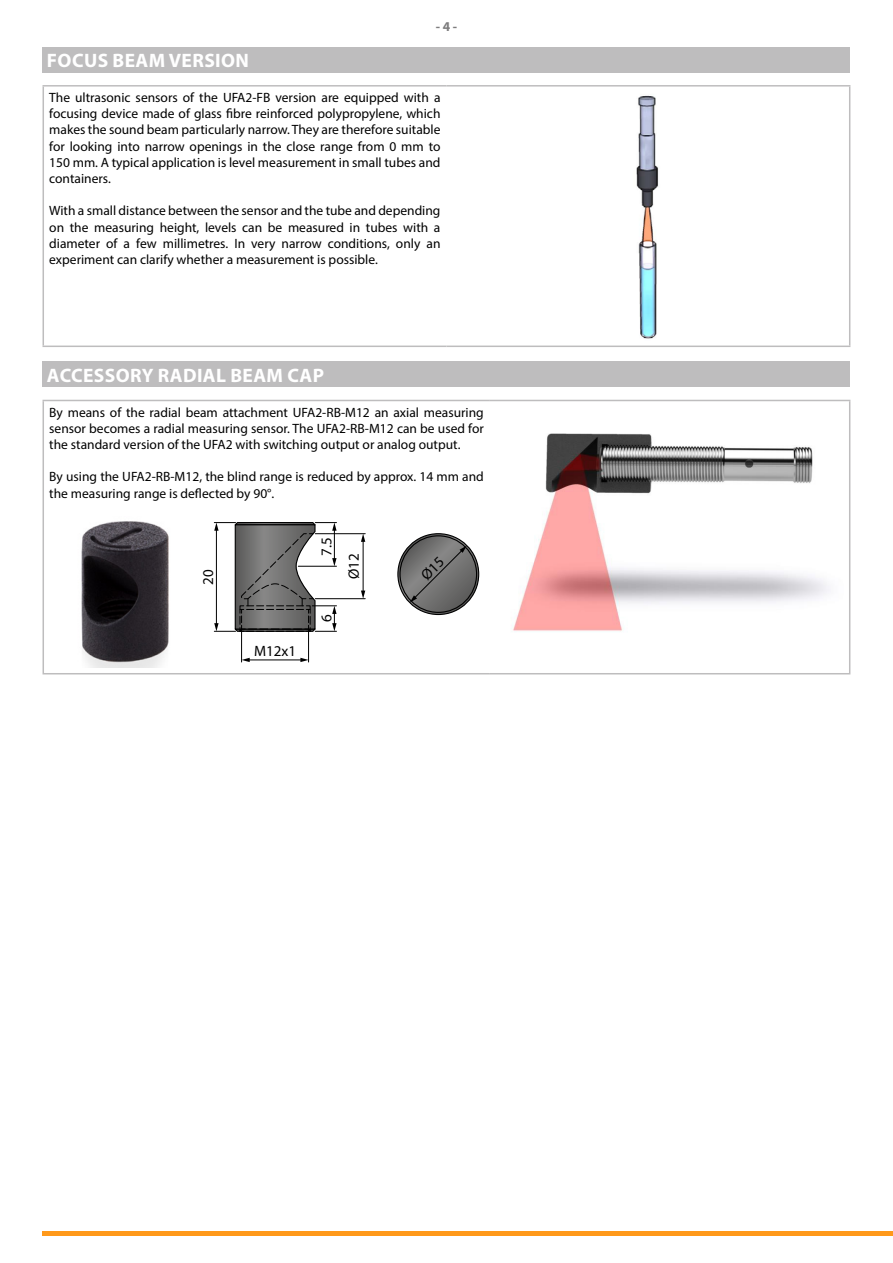
<style>
.page{position:relative;width:893px;height:1263px;background:#fff}
.page>*{position:absolute;margin:0;border:0;box-sizing:border-box;transform-origin:0 0}
.Überschrift_Inhaltsv{font:700 19.5px "Myriad Pro";letter-spacing:.02em;color:#fff}
.t1{font:15px/27.6px "Myriad Pro";color:#000}
.Fließtext{font:13.5px/16.2px "Myriad Pro";color:#000;text-align:justify}
.t2{font:700 13.5px "Myriad Pro";color:#7d7c7d}
</style>
<div class="page">
<hr style="left:43px;top:1231px;width:850px;height:4px;background:#ff991a">
<div style="left:43px;top:47px;width:807px;height:25px;background:#bebdbe"></div>
<hr style="left:43px;top:85px;width:403px;height:2px;background:#bebdbe">
<hr style="left:43px;top:87px;width:1px;height:259px;background:#bebdbe">
<hr style="left:446px;top:85px;width:404px;height:2px;background:#bebdbe">
<hr style="left:849px;top:87px;width:1px;height:259px;background:#bebdbe">
<hr style="left:43px;top:346px;width:403px;height:1px;background:#bebdbe">
<hr style="left:446px;top:346px;width:404px;height:1px;background:#bebdbe">
<img style="left:636px;top:95px;width:22px;height:244px">
<div style="left:43px;top:361px;width:807px;height:26px;background:#bebdbe"></div>
<hr style="left:43px;top:400px;width:447px;height:1px;background:#bebdbe">
<hr style="left:43px;top:401px;width:1px;height:272px;background:#bebdbe">
<hr style="left:490px;top:400px;width:360px;height:1px;background:#bebdbe">
<hr style="left:849px;top:401px;width:1px;height:272px;background:#bebdbe">
<hr style="left:43px;top:673px;width:447px;height:1px;background:#bebdbe">
<hr style="left:490px;top:673px;width:360px;height:1px;background:#bebdbe">
<img style="left:81px;top:521px;width:88px;height:147px">
<svg style="left:398px;top:534px;width:81px;height:80px;background:#5c5c5b"></svg>
<div style="left:399px;top:535px;width:78px;height:78px;border:1px solid #000;border-radius:50%"></div>
<div style="left:397px;top:533px;width:82px;height:82px;border:1px solid #000;border-radius:50%"></div>
<hr style="left:363px;top:540px;width:1px;height:52px;background:#000">
<svg style="left:361px;top:590px;width:4px;height:8px"></svg>
<svg style="left:361px;top:534px;width:4px;height:8px"></svg>
<hr style="left:315px;top:533px;width:50px;height:1px;background:#000">
<hr style="left:315px;top:598px;width:50px;height:1px;background:#000">
<svg style="left:214px;top:522px;width:123px;height:110px"></svg>
<hr style="left:298px;top:566px;width:38px;height:1px;background:#000">
<hr style="left:248px;top:660px;width:54px;height:1px;background:#000">
<svg style="left:242px;top:658px;width:8px;height:4px"></svg>
<svg style="left:300px;top:658px;width:8px;height:4px"></svg>
<hr style="left:308px;top:629px;width:1px;height:33px;background:#000">
<hr style="left:241px;top:629px;width:1px;height:33px;background:#000">
<img style="left:512px;top:433px;width:318px;height:198px">
<svg style="left:410px;top:545px;width:57px;height:58px;background:#727171"></svg>
<p class="t2" style="left:436px;top:18px;width:23px">- 4 -</p>
<p class="Überschrift_Inhaltsv" style="left:47px;top:48px;width:204px">FOCUS BEAM VERSION</p>
<p class="Fließtext" style="left:49px;top:89px;width:393px">The ultrasonic sensors of the UFA2-FB version are equipped with a focusing device made of glass fibre reinforced polypropylene, which makes the sound beam particularly narrow. They are therefore suitable for looking into narrow openings in the close range from 0 mm to 150 mm. A typical application is level measurement in small tubes and containers.</p>
<p class="Fließtext" style="left:49px;top:202px;width:393px">With a small distance between the sensor and the tube and depending on the measuring height, levels can be measured in tubes with a diameter of a few millimetres. In very narrow conditions, only an experiment can clarify whether a measurement is possible.</p>
<p class="Überschrift_Inhaltsv" style="left:47px;top:362px;width:279px">ACCESSORY RADIAL BEAM CAP</p>
<p class="Fließtext" style="left:49px;top:404px;width:436px">By means of the radial beam attachment UFA2-RB-M12 an axial measuring sensor becomes a radial measuring sensor. The UFA2-RB-M12 can be used for the standard version of the UFA2 with switching output or analog output.</p>
<p class="Fließtext" style="left:49px;top:469px;width:436px">By using the UFA2-RB-M12, the blind range is reduced by approx. 14 mm and the measuring range is deflected by 90°.</p>
<p class="t1" style="left:194px;top:585px;width:17px;rotate:-90deg">20</p>
<p class="t1" style="left:254px;top:637px;width:44px">M12x1</p>
<p class="t1" style="left:312px;top:579px;width:43px;text-indent:23px;rotate:-90deg">7.5<br>Ø12</p>
<p class="t1" style="left:312px;top:622px;width:9px;rotate:-90deg">6</p>
</div>
